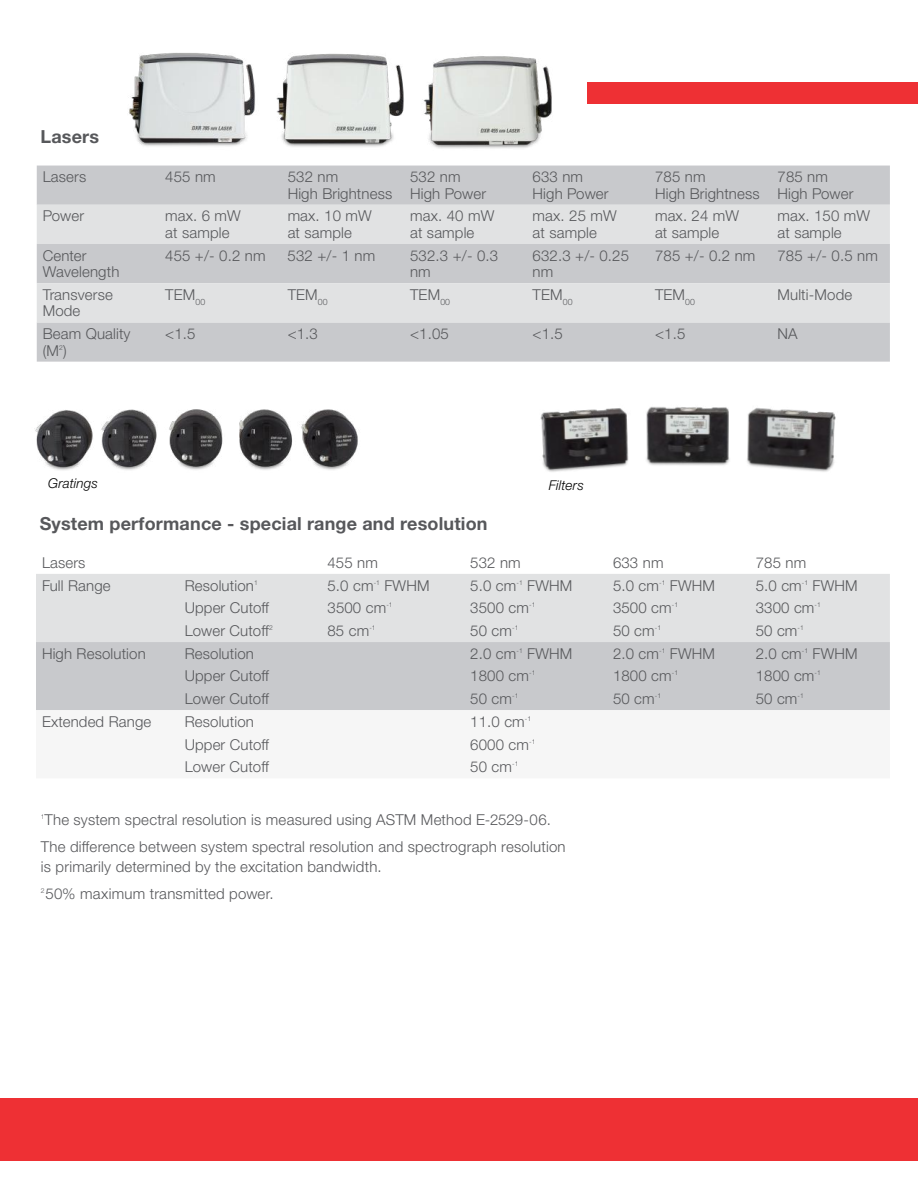
<style>
.page{position:relative;width:918px;height:1188px;background:#fff}
.page>*{position:absolute;margin:0;border:0;box-sizing:border-box;transform-origin:0 0}
.t1{font:700 18px "Helvetica Neue LTW1 G";letter-spacing:.01em;color:#57585b}
.t2{font:300 15px/16.5px "Helvetica Neue LTW1 G";letter-spacing:.01em;color:#57585b}
.t3{font:italic 300 13.5px "Helvetica Neue LTW1 G";letter-spacing:.01em;color:#000}
.t4{font:300 6.75px "Helvetica Neue LTW1 G";color:#57585b}
</style>
<div class="page">
<img style="left:129px;top:52px;width:423px;height:97px">
<img style="left:34px;top:409px;width:324px;height:61px">
<img style="left:540px;top:407px;width:296px;height:65px">
<div style="left:587px;top:82px;width:331px;height:22px;background:#ee3034"></div>
<div style="left:0;top:1098px;width:918px;height:63px;background:#ee3034"></div>
<div style="left:37px;top:166px;width:853px;height:196px;background:#c8c9cc"></div>
<div style="left:37px;top:205px;width:853px;height:39px;background:#e1e2e3"></div>
<div style="left:37px;top:283px;width:853px;height:39px;background:#e1e2e3"></div>
<div style="left:36px;top:574px;width:854px;height:68px;background:#e1e2e3"></div>
<div style="left:36px;top:642px;width:854px;height:68px;background:#c8c9cc"></div>
<p class="t1" style="left:41px;top:125px;width:60px">Lasers</p>
<p class="t2" style="left:43px;top:169px;width:45px">Lasers</p>
<p class="t2" style="left:165px;top:169px;width:52px">455 nm</p>
<p class="t2" style="left:288px;top:169px;width:106px">532 nm<br>High Brightness</p>
<p class="t2" style="left:410px;top:169px;width:78px">532 nm<br>High Power</p>
<p class="t2" style="left:533px;top:169px;width:78px">633 nm<br>High Power</p>
<p class="t2" style="left:655px;top:169px;width:106px">785 nm<br>High Brightness</p>
<p class="t2" style="left:778px;top:169px;width:78px">785 nm<br>High Power</p>
<p class="t2" style="left:43px;top:208px;width:43px">Power</p>
<p class="t2" style="left:165px;top:208px;width:77px">max. 6 mW at sample</p>
<p class="t2" style="left:288px;top:208px;width:86px">max. 10 mW at sample</p>
<p class="t2" style="left:410px;top:208px;width:86px">max. 40 mW at sample</p>
<p class="t2" style="left:533px;top:208px;width:86px">max. 25 mW at sample</p>
<p class="t2" style="left:655px;top:208px;width:86px">max. 24 mW at sample</p>
<p class="t2" style="left:778px;top:208px;width:94px">max. 150 mW at sample</p>
<p class="t2" style="left:43px;top:247px;width:78px">Center<br>Wavelength</p>
<p class="t2" style="left:165px;top:247px;width:102px">455 +/- 0.2 nm</p>
<p class="t2" style="left:288px;top:247px;width:89px">532 +/- 1 nm</p>
<p class="t2" style="left:410px;top:247px;width:90px">532.3 +/- 0.3 nm</p>
<p class="t2" style="left:533px;top:247px;width:98px">632.3 +/- 0.25 nm</p>
<p class="t2" style="left:655px;top:247px;width:102px">785 +/- 0.2 nm</p>
<p class="t2" style="left:778px;top:247px;width:102px">785 +/- 0.5 nm</p>
<p class="t2" style="left:43px;top:286px;width:72px">Transverse<br>Mode</p>
<p class="t2" style="left:165px;top:286px;width:42px">TEM<sub>00</sub></p>
<p class="t2" style="left:288px;top:286px;width:41px">TEM<sub>00</sub></p>
<p class="t2" style="left:410px;top:286px;width:41px">TEM<sub>00</sub></p>
<p class="t2" style="left:533px;top:286px;width:41px">TEM<sub>00</sub></p>
<p class="t2" style="left:655px;top:286px;width:41px">TEM<sub>00</sub></p>
<p class="t2" style="left:778px;top:286px;width:76px">Multi-Mode</p>
<p class="t2" style="left:43px;top:325px;width:89px">Beam Quality (M)</p>
<p class="t2" style="left:165px;top:325px;width:32px">&lt;1.5</p>
<p class="t2" style="left:288px;top:325px;width:32px">&lt;1.3</p>
<p class="t2" style="left:410px;top:325px;width:40px">&lt;1.05</p>
<p class="t2" style="left:533px;top:325px;width:32px">&lt;1.5</p>
<p class="t2" style="left:655px;top:325px;width:32px">&lt;1.5</p>
<p class="t2" style="left:778px;top:325px;width:22px">NA</p>
<p class="t4" style="left:59px;top:343px;width:5px">2</p>
<p class="t3" style="left:48px;top:475px;width:51px">Gratings</p>
<p class="t3" style="left:549px;top:477px;width:36px">Filters</p>
<p class="t1" style="left:40px;top:512px;width:449px">System performance - special range and resolution</p>
<p class="t2" style="left:42px;top:554px;width:45px">Lasers</p>
<p class="t2" style="left:327px;top:554px;width:52px">455 nm</p>
<p class="t2" style="left:470px;top:554px;width:52px">532 nm</p>
<p class="t2" style="left:613px;top:554px;width:52px">633 nm</p>
<p class="t2" style="left:756px;top:554px;width:52px">785 nm</p>
<p class="t2" style="left:42px;top:577px;width:70px">Full Range</p>
<p class="t2" style="left:185px;top:577px;width:71px">Resolution</p>
<p class="t4" style="left:254px;top:578px;width:5px">1</p>
<p class="t2" style="left:328px;top:577px;width:48px">5.0 cm</p>
<p class="t4" style="left:374px;top:578px;width:8px">-1</p>
<p class="t2" style="left:384px;top:577px;width:47px">FWHM</p>
<p class="t2" style="left:470px;top:577px;width:48px">5.0 cm</p>
<p class="t4" style="left:516px;top:578px;width:8px">-1</p>
<p class="t2" style="left:527px;top:577px;width:47px">FWHM</p>
<p class="t2" style="left:613px;top:577px;width:48px">5.0 cm</p>
<p class="t4" style="left:659px;top:578px;width:8px">-1</p>
<p class="t2" style="left:670px;top:577px;width:47px">FWHM</p>
<p class="t2" style="left:756px;top:577px;width:48px">5.0 cm</p>
<p class="t4" style="left:802px;top:578px;width:8px">-1</p>
<p class="t2" style="left:813px;top:577px;width:47px">FWHM</p>
<p class="t2" style="left:185px;top:600px;width:86px">Upper Cutoff</p>
<p class="t2" style="left:328px;top:600px;width:60px">3500 cm</p>
<p class="t4" style="left:386px;top:601px;width:8px">-1</p>
<p class="t2" style="left:470px;top:600px;width:60px">3500 cm</p>
<p class="t4" style="left:529px;top:601px;width:8px">-1</p>
<p class="t2" style="left:613px;top:600px;width:60px">3500 cm</p>
<p class="t4" style="left:672px;top:601px;width:8px">-1</p>
<p class="t2" style="left:756px;top:600px;width:60px">3300 cm</p>
<p class="t4" style="left:815px;top:601px;width:8px">-1</p>
<p class="t2" style="left:185px;top:622px;width:86px">Lower Cutoff</p>
<p class="t4" style="left:269px;top:624px;width:5px">2</p>
<p class="t2" style="left:328px;top:622px;width:43px">85 cm</p>
<p class="t4" style="left:369px;top:624px;width:8px">-1</p>
<p class="t2" style="left:470px;top:622px;width:43px">50 cm</p>
<p class="t4" style="left:512px;top:624px;width:8px">-1</p>
<p class="t2" style="left:613px;top:622px;width:43px">50 cm</p>
<p class="t4" style="left:655px;top:624px;width:8px">-1</p>
<p class="t2" style="left:756px;top:622px;width:43px">50 cm</p>
<p class="t4" style="left:798px;top:624px;width:8px">-1</p>
<p class="t2" style="left:42px;top:645px;width:105px">High Resolution</p>
<p class="t2" style="left:185px;top:645px;width:71px">Resolution</p>
<p class="t2" style="left:470px;top:645px;width:48px">2.0 cm</p>
<p class="t4" style="left:516px;top:646px;width:8px">-1</p>
<p class="t2" style="left:527px;top:645px;width:47px">FWHM</p>
<p class="t2" style="left:613px;top:645px;width:48px">2.0 cm</p>
<p class="t4" style="left:659px;top:646px;width:8px">-1</p>
<p class="t2" style="left:670px;top:645px;width:47px">FWHM</p>
<p class="t2" style="left:756px;top:645px;width:48px">2.0 cm</p>
<p class="t4" style="left:802px;top:646px;width:8px">-1</p>
<p class="t2" style="left:813px;top:645px;width:47px">FWHM</p>
<p class="t2" style="left:185px;top:668px;width:86px">Upper Cutoff</p>
<p class="t2" style="left:470px;top:668px;width:60px">1800 cm</p>
<p class="t4" style="left:529px;top:669px;width:8px">-1</p>
<p class="t2" style="left:613px;top:668px;width:60px">1800 cm</p>
<p class="t4" style="left:672px;top:669px;width:8px">-1</p>
<p class="t2" style="left:756px;top:668px;width:60px">1800 cm</p>
<p class="t4" style="left:815px;top:669px;width:8px">-1</p>
<p class="t2" style="left:185px;top:691px;width:86px">Lower Cutoff</p>
<p class="t2" style="left:470px;top:691px;width:43px">50 cm</p>
<p class="t4" style="left:512px;top:692px;width:8px">-1</p>
<p class="t2" style="left:613px;top:691px;width:43px">50 cm</p>
<p class="t4" style="left:655px;top:692px;width:8px">-1</p>
<p class="t2" style="left:756px;top:691px;width:43px">50 cm</p>
<p class="t4" style="left:798px;top:692px;width:8px">-1</p>
<p class="t2" style="left:42px;top:713px;width:111px">Extended Range</p>
<p class="t2" style="left:185px;top:713px;width:71px">Resolution</p>
<p class="t2" style="left:470px;top:713px;width:56px">11.0 cm</p>
<p class="t4" style="left:525px;top:714px;width:8px">-1</p>
<p class="t2" style="left:185px;top:736px;width:86px">Upper Cutoff</p>
<p class="t2" style="left:470px;top:736px;width:60px">6000 cm</p>
<p class="t4" style="left:529px;top:737px;width:8px">-1</p>
<p class="t2" style="left:185px;top:759px;width:86px">Lower Cutoff</p>
<p class="t2" style="left:470px;top:759px;width:43px">50 cm</p>
<p class="t4" style="left:512px;top:760px;width:8px">-1</p>
<p class="t2" style="left:41px;top:806px;width:526px;line-height:27px">The system spectral resolution is measured using ASTM Method E-2529-06.<br>The difference between system spectral resolution and spectrograph resolution</p>
<p class="t2" style="left:41px;top:858px;width:342px">is primarily determined by the excitation bandwidth.</p>
<p class="t4" style="left:41px;top:886px;width:5px">2</p>
<p class="t2" style="left:46px;top:885px;width:230px">50% maximum transmitted power.</p>
<p class="t4" style="left:41px;top:813px;width:5px">1</p>
</div>
